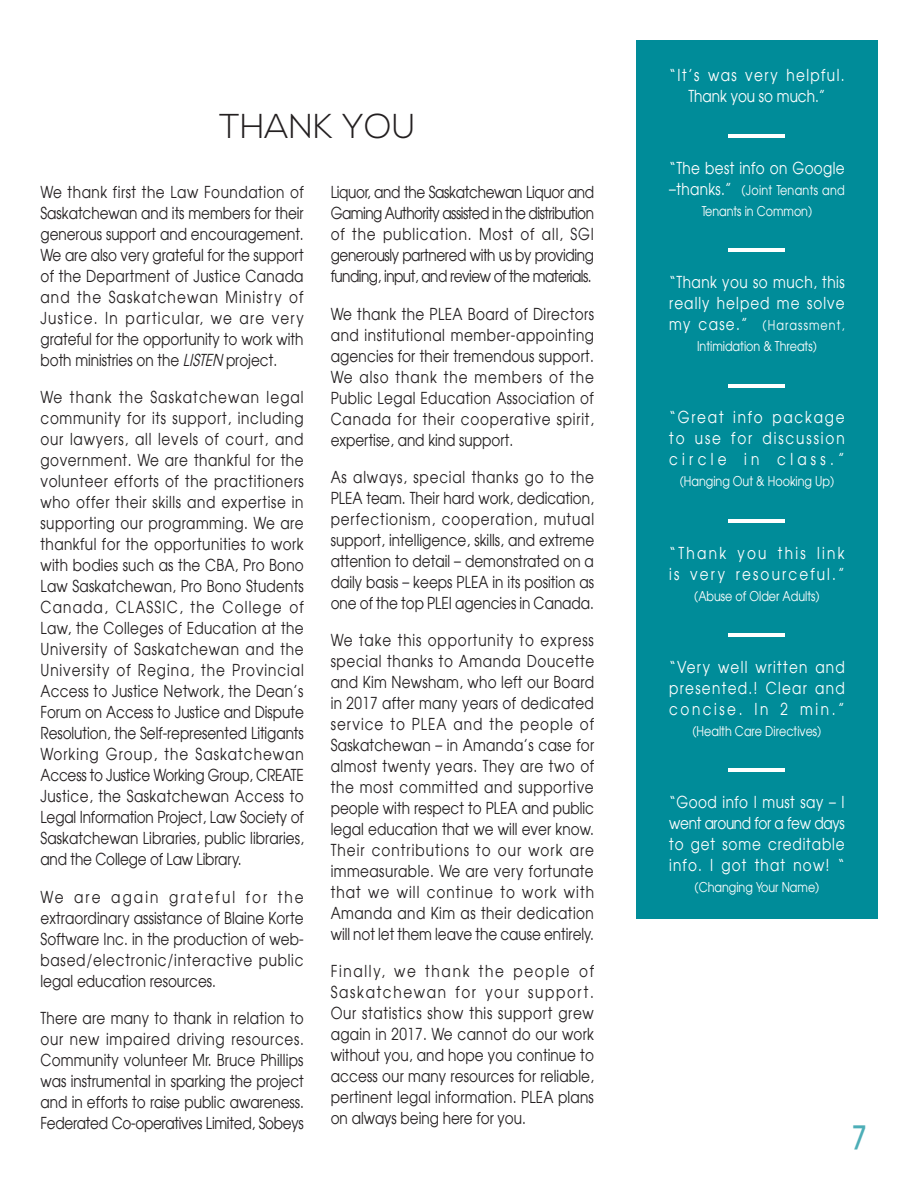
<style>
.page{position:relative;width:918px;height:1188px;background:#fff}
.page>*{position:absolute;margin:0;border:0;box-sizing:border-box;transform-origin:0 0}
.t1{font:300 34.5px "Nexa";color:#231f20}
.t2{font:700 condensed 31.5px "Atilla";color:#4daeb7}
.t3{font:condensed 16.5px/21px "Atilla";color:#231f20;text-align:justify}
.t4{font:condensed 16.5px/21px "Atilla";letter-spacing:.075em;color:#fff;text-align:justify}
.t5{font:condensed 16.5px/21px "Atilla";letter-spacing:.135em;color:#fff}
.t6{font:condensed 16.5px "Atilla";letter-spacing:.025em;color:#fff}
.t7{font:condensed 13.5px/21px "Atilla";color:#fff;text-align:center}
.s1{font-style:italic}
.s2{font-size:16.5px}
</style>
<div class="page">
<div style="left:636px;top:40px;width:242px;height:879px;background:#008c99"></div>
<hr style="left:729px;top:134px;width:56px;height:4px;background:#fff">
<hr style="left:729px;top:249px;width:56px;height:3px;background:#fff">
<hr style="left:729px;top:384px;width:56px;height:3px;background:#fff">
<hr style="left:729px;top:519px;width:56px;height:3px;background:#fff">
<hr style="left:729px;top:633px;width:56px;height:4px;background:#fff">
<hr style="left:729px;top:769px;width:56px;height:3px;background:#fff">
<h1 class="t1" style="left:219px;top:107px;width:198px">THANK YOU</h1>
<p class="t3" style="left:40px;top:181px;width:265px">We thank first the Law Foundation of Saskatchewan and its members for their generous support and encouragement.<br>We are also very grateful for the support of the Department of Justice Canada and the Saskatchewan Ministry of Justice. In particular, we are very grateful for the opportunity to work with both ministries on the <span class="s1">LISTEN</span> project.</p>
<p class="t3" style="left:40px;top:386px;width:265px">We thank the Saskatchewan legal community for its support, including our lawyers, all levels of court, and government. We are thankful for the volunteer efforts of the practitioners who offer their skills and expertise in supporting our programming. We are thankful for the opportunities to work with bodies such as the CBA, Pro Bono Law Saskatchewan, Pro Bono Students Canada, CLASSIC, the College of Law, the Colleges of Education at the University of Saskatchewan and the University of Regina, the Provincial Access to Justice Network, the Dean’s Forum on Access to Justice and Dispute Resolution, the Self-represented Litigants Working Group, the Saskatchewan Access to Justice Working Group, CREATE Justice, the Saskatchewan Access to Legal Information Project, Law Society of Saskatchewan Libraries, public libraries, and the College of Law Library.</p>
<p class="t3" style="left:40px;top:886px;width:265px">We are again grateful for the extraordinary assistance of Blaine Korte Software Inc. in the production of web&shy;based/electronic/interactive public legal education resources.</p>
<p class="t3" style="left:40px;top:1007px;width:265px">There are many to thank in relation to our new impaired driving resources.<br>Community volunteer Mr. Bruce Phillips was instrumental in sparking the project and in efforts to raise public awareness.<br>Federated Co-operatives Limited, Sobeys</p>
<p class="t3" style="left:331px;top:181px;width:265px">Liquor, and the Saskatchewan Liquor and Gaming Authority assisted in the distribution of the publication. Most of all, SGI generously partnered with us by providing funding, input, and review of the materials.</p>
<p class="t3" style="left:331px;top:303px;width:265px">We thank the PLEA Board of Directors and institutional member-appointing agencies for their tremendous support.<br>We also thank the members of the Public Legal Education Association of Canada for their cooperative spirit, expertise, and kind support.</p>
<p class="t3" style="left:331px;top:466px;width:265px">As always, special thanks go to the PLEA team. Their hard work, dedication, perfectionism, cooperation, mutual support, intelligence, skills, and extreme attention to detail – demonstrated on a daily basis – keeps PLEA in its position as one of the top PLEI agencies in Canada.</p>
<p class="t3" style="left:331px;top:629px;width:265px">We take this opportunity to express special thanks to Amanda Doucette and Kim Newsham, who left our Board in 2017 after many years of dedicated service to PLEA and the people of Saskatchewan – in Amanda’s case for almost twenty years. They are two of the most committed and supportive people with respect to PLEA and public legal education that we will ever know.<br>Their contributions to our work are immeasurable. We are very fortunate that we will continue to work with Amanda and Kim as their dedication will not let them leave the cause entirely.</p>
<p class="t3" style="left:331px;top:960px;width:265px">Finally, we thank the people of Saskatchewan for your support.<br>Our statistics show this support grew again in 2017. We cannot do our work without you, and hope you continue to access our many resources for reliable, pertinent legal information. PLEA plans on always being here for you.</p>
<p class="t4" style="left:669px;top:64px;width:177px;text-align:center">“It’s was very helpful.<br>Thank you so much.”</p>
<p class="t6" style="left:669px;top:157px;width:177px">“The best info on Google</p>
<p class="t7" style="left:669px;top:179px;width:177px"><span class="s2">–thanks.”</span> (Joint Tenants and<br>Tenants in Common)</p>
<p class="t4" style="left:669px;top:271px;width:177px">“Thank you so much, this really helped me solve</p>
<p class="t7" style="left:669px;top:314px;width:177px"><span class="s2">my case.”</span> (Harassment,<br>Intimidation &amp; Threats)</p>
<p class="t4" style="left:669px;top:406px;width:177px">“Great info package to use for discussion circle in class.”</p>
<p class="t7" style="left:680px;top:470px;width:156px">(Hanging Out &amp; Hooking Up)</p>
<p class="t5" style="left:669px;top:542px;width:177px">“Thank you this link is very resourceful.”</p>
<p class="t7" style="left:694px;top:585px;width:127px">(Abuse of Older Adults)</p>
<p class="t4" style="left:669px;top:656px;width:177px">“Very well written and presented.! Clear and concise. In 2 min.”</p>
<p class="t7" style="left:693px;top:720px;width:130px">(Health Care Directives)</p>
<p class="t4" style="left:669px;top:791px;width:177px">“Good info I must say – I went around for a few days to get some creditable info. I got that now! “</p>
<p class="t7" style="left:695px;top:876px;width:126px">(Changing Your Name)</p>
<h2 class="t2" style="left:852px;top:1117px;width:16px">7</h2>
</div>
